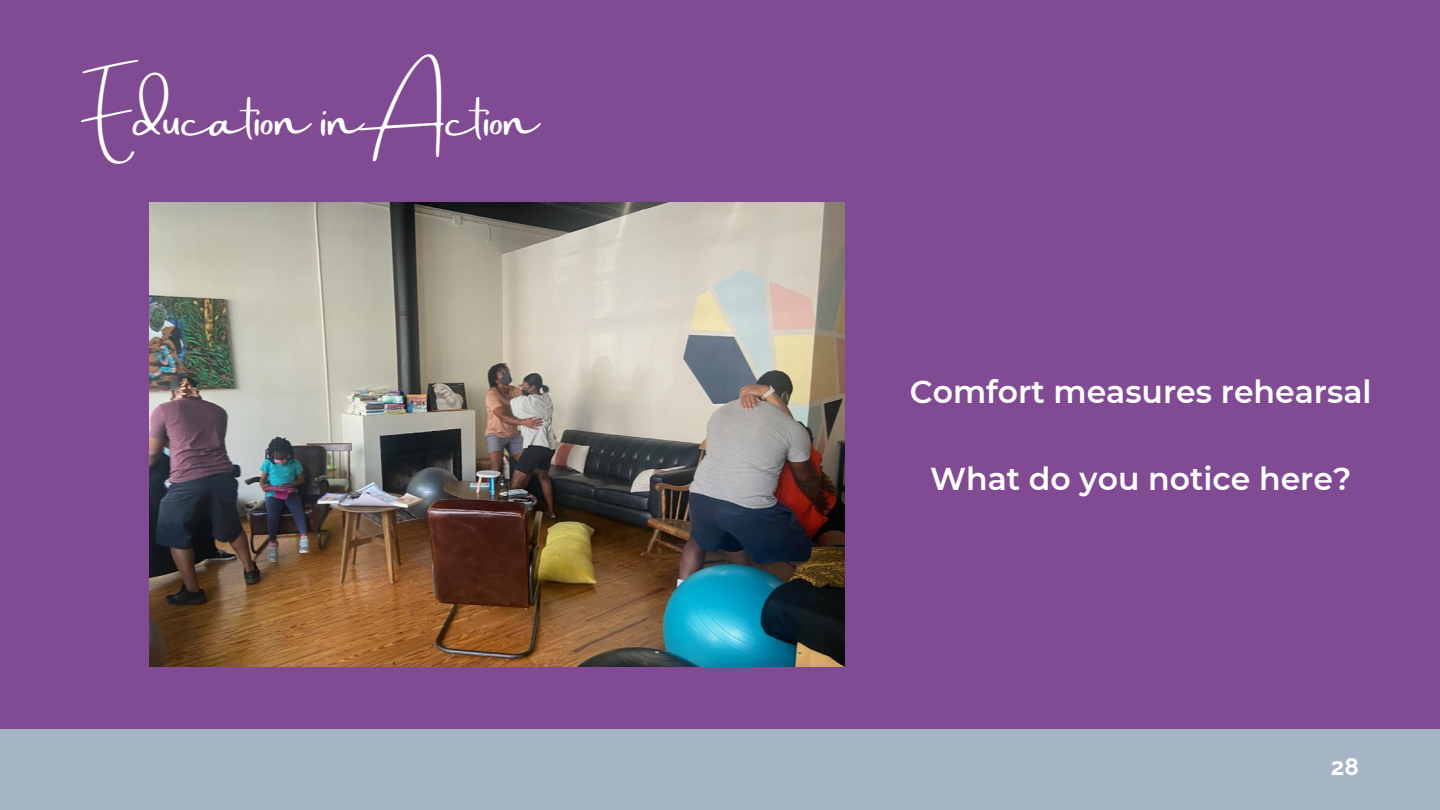
<style>
.page{position:relative;width:1440px;height:810px;background:#814b94}
.page>*{position:absolute;margin:0;border:0;box-sizing:border-box;transform-origin:0 0}
.t1{font:50px "Amsterdam Two";color:#fff}
.t2{font:600 31.5px "Montserrat";color:#fff}
.t3{font:700 24px "Raleway";color:#fff}
</style>
<div class="page">
<div style="left:0;top:729px;width:1440px;height:81px;background:#a5b5c6"></div>
<img style="left:149px;top:203px;width:695px;height:464px">
<h1 class="t1" style="left:81px;top:91px;width:458px">Education in Action</h1>
<p class="t2" style="left:910px;top:372px;width:463px">Comfort measures rehearsal</p>
<p class="t2" style="left:930px;top:459px;width:423px">What do you notice here?</p>
<p class="t3" style="left:1331px;top:752px;width:30px">28</p>
</div>
